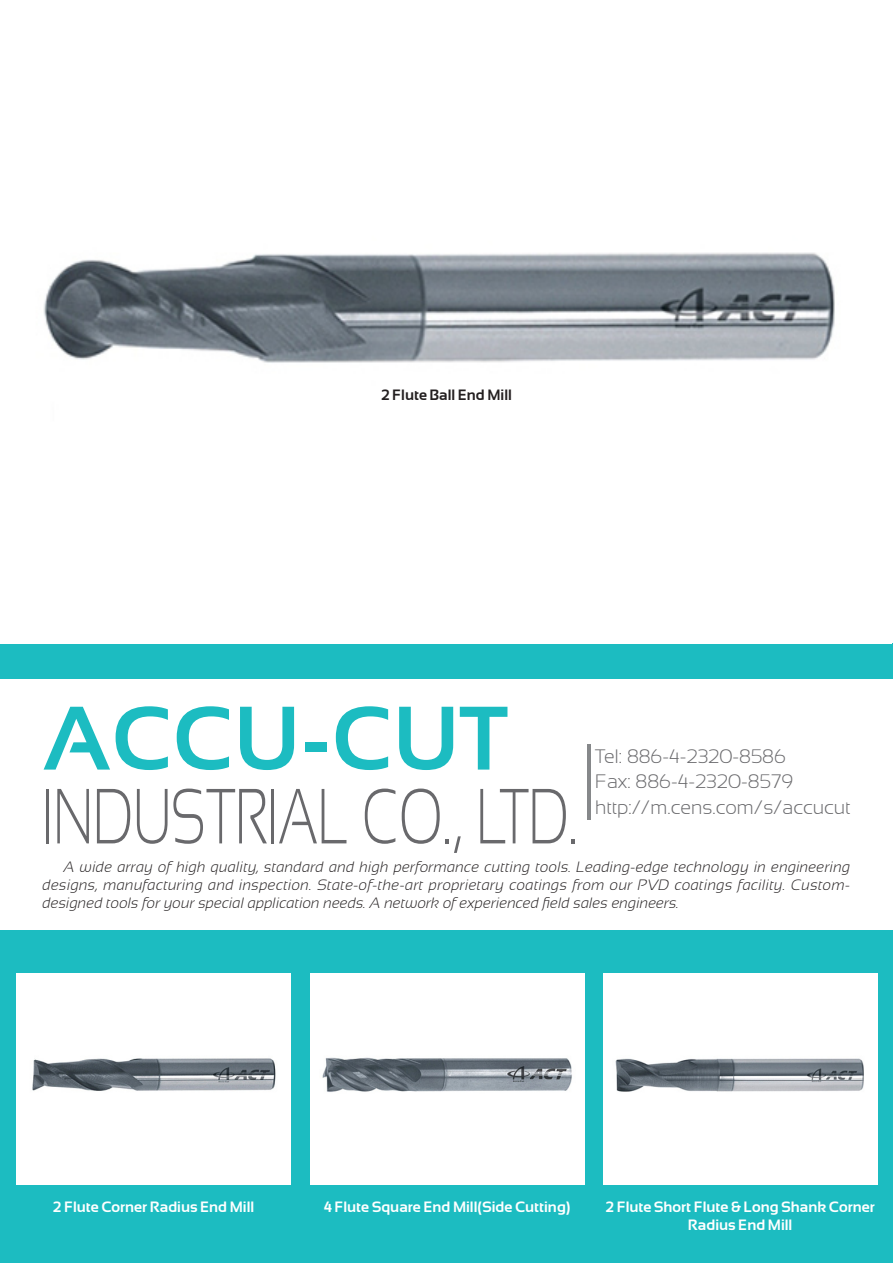
<style>
.page{position:relative;width:893px;height:1263px;background:#fff}
.page>*{position:absolute;margin:0;border:0;box-sizing:border-box;transform-origin:0 0}
.公司名大標{font:700 90px "Sansation";color:#1cbcc1}
.公司名大標-2{font:300 78px "Sansation";color:#69696c;scale:.7 1}
.t1{font:300 19.5px "Sansation";color:#69696c}
.副標內文{font:italic 300 15px/18px "Sansation";color:#231f20;text-align:justify}
.產品名{font:700 15px/17.2px "Sansation";color:#fff;text-align:center}
.產品名-2{font:700 15px "Sansation";color:#231f20}
</style>
<div class="page">
<div style="left:0;top:643px;width:893px;height:620px;background:#1cbcc1"></div>
<div style="left:0;top:679px;width:893px;height:251px;background:#fff"></div>
<img style="left:17px;top:973px;width:274px;height:212px">
<img style="left:310px;top:973px;width:274px;height:212px">
<img style="left:604px;top:973px;width:274px;height:212px">
<hr style="left:587px;top:744px;width:3px;height:76px;background:#86888a">
<img style="left:43px;top:252px;width:792px;height:111px">
<p class="產品名-2" style="left:381px;top:386px;width:132px">2 Flute Ball End Mill</p>
<p class="公司名大標" style="left:43px;top:688px;width:466px">ACCU-CUT</p>
<p class="公司名大標-2" style="left:43px;top:773px;width:766px">INDUSTRIAL CO., LTD.</p>
<p class="t1" style="left:595px;top:745px;width:192px">Tel: 886-4-2320-8586</p>
<p class="t1" style="left:595px;top:771px;width:199px">Fax: 886-4-2320-8579</p>
<p class="t1" style="left:595px;top:796px;width:257px">http://m.cens.com/s/accucut</p>
<p class="副標內文" style="left:43px;top:858px;width:809px;text-indent:21px">A wide array of high quality, standard and high performance cutting tools. Leading-edge technology in engineering designs, manufacturing and inspection. State-of-the-art proprietary coatings from our PVD coatings facility. Custom&shy;designed tools for your special application needs. A network of experienced field sales engineers.</p>
<p class="產品名" style="left:53px;top:1198px;width:203px">2 Flute Corner Radius End Mill</p>
<p class="產品名" style="left:324px;top:1198px;width:248px">4 Flute Square End Mill(Side Cutting)</p>
<p class="產品名" style="left:605px;top:1198px;width:271px">2 Flute Short Flute &amp; Long Shank Corner<br>Radius End Mill</p>
</div>
